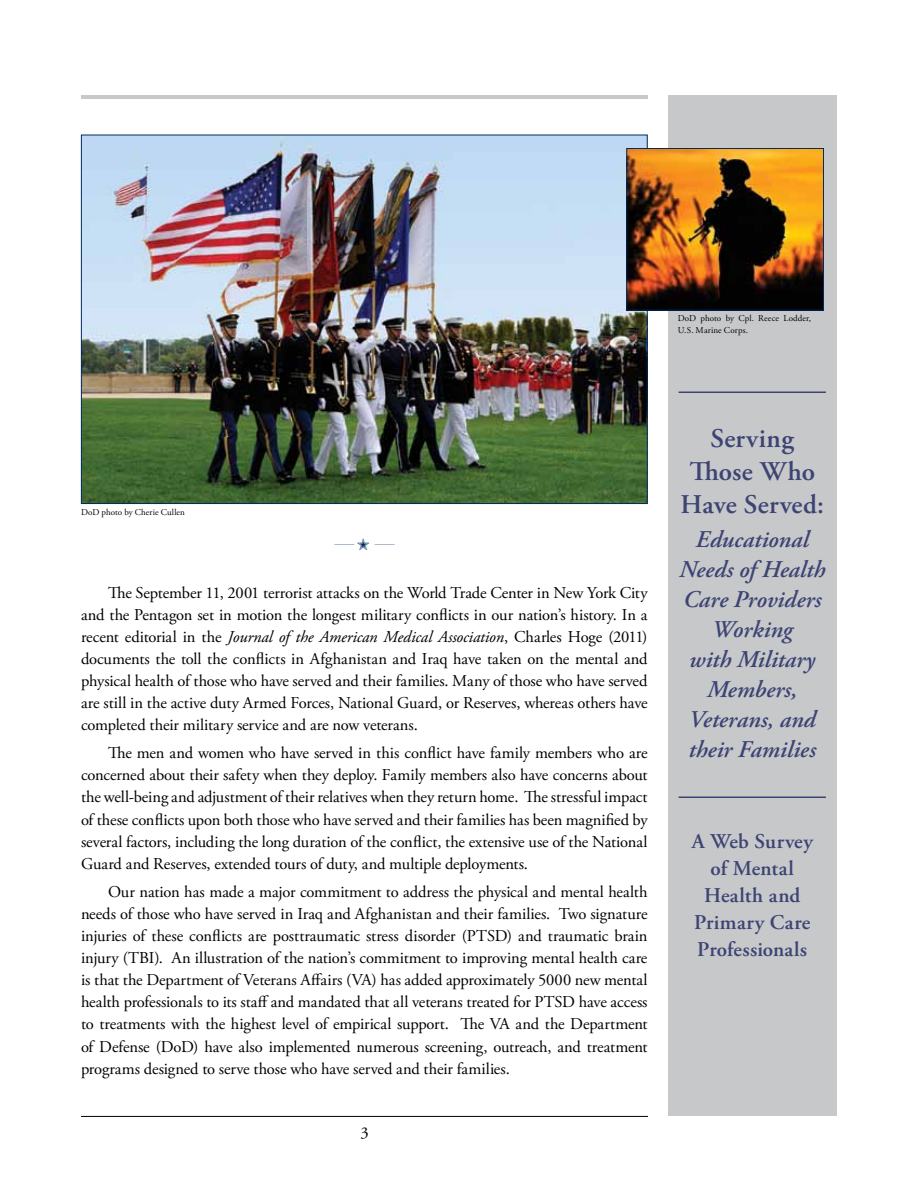
<style>
.page{position:relative;width:918px;height:1188px;background:#fff}
.page>*{position:absolute;margin:0;border:0;box-sizing:border-box;transform-origin:0 0}
.pull_quote_medium{font:600 27px/33px "Adobe Garamond Pro";letter-spacing:.015em;color:#3d4474;text-align:center}
.pull_quote_16{font:italic 600 24px/30px "Adobe Garamond Pro";color:#3d4474;text-align:center}
.Pull_quote_small{font:600 21px/27px "Adobe Garamond Pro";letter-spacing:.015em;color:#3d4474;text-align:center}
.Body_text{font:16.5px/22px "Adobe Garamond Pro";letter-spacing:-.01em;color:#000;text-align:justify}
.Star{font:200 9.6px "Verlag";color:#002c60}
.credit_lines{font:9px/12px "Adobe Garamond Pro";letter-spacing:.01em;color:#000}
.s1{font-style:italic}
</style>
<div class="page">
<hr style="left:81px;top:1116px;width:567px;height:1px;background:#000">
<hr style="left:81px;top:95px;width:567px;height:3px;background:#c7c8ca">
<div style="left:668px;top:95px;width:168px;height:1021px;background:#c7c8ca"></div>
<img style="left:83px;top:137px;width:563px;height:365px">
<img style="left:628px;top:150px;width:194px;height:159px">
<div style="left:626px;top:148px;width:198px;height:163px;border:1px solid #002c60"></div>
<hr style="left:679px;top:391px;width:147px;height:2px;background:#3d4474">
<hr style="left:679px;top:796px;width:147px;height:2px;background:#3d4474">
<p class="credit_lines" style="left:678px;top:313px;width:135px">DoD photo by Cpl. Reece Lodder,<br>U.S. Marine Corps.</p>
<p class="credit_lines" style="left:81px;top:507px;width:105px">DoD photo by Cherie Cullen</p>
<p class="Star" style="left:335px;top:534px;width:62px">____ ____</p>
<p class="Body_text" style="left:81px;top:582px;width:568px;text-indent:27px">The September 11, 2001 terrorist attacks on the World Trade Center in New York City and the Pentagon set in motion the longest military conflicts in our nation’s history. In a recent editorial in the <span class="s1">Journal of the American Medical Association</span>, Charles Hoge (2011) documents the toll the conflicts in Afghanistan and Iraq have taken on the mental and physical health of those who have served and their families. Many of those who have served are still in the active duty Armed Forces, National Guard, or Reserves, whereas others have completed their military service and are now veterans.</p>
<p class="Body_text" style="left:81px;top:743px;width:568px;text-indent:27px">The men and women who have served in this conflict have family members who are concerned about their safety when they deploy. Family members also have concerns about the well-being and adjustment of their relatives when they return home. The stressful impact of these conflicts upon both those who have served and their families has been magnified by several factors, including the long duration of the conflict, the extensive use of the National Guard and Reserves, extended tours of duty, and multiple deployments.</p>
<p class="Body_text" style="left:81px;top:881px;width:568px;text-indent:27px">Our nation has made a major commitment to address the physical and mental health needs of those who have served in Iraq and Afghanistan and their families. Two signature injuries of these conflicts are posttraumatic stress disorder (PTSD) and traumatic brain injury (TBI). An illustration of the nation’s commitment to improving mental health care is that the Department of Veterans Affairs (VA) has added approximately 5000 new mental health professionals to its staff and mandated that all veterans treated for PTSD have access to treatments with the highest level of empirical support. The VA and the Department of Defense (DoD) have also implemented numerous screening, outreach, and treatment programs designed to serve those who have served and their families.</p>
<p class="Body_text" style="left:360px;top:1123px;width:10px">3</p>
<p class="pull_quote_medium" style="left:680px;top:422px;width:145px">Serving<br>Those Who<br>Have Served:</p>
<p class="pull_quote_16" style="left:679px;top:526px;width:148px">Educational<br>Needs of Health<br>Care Providers<br>Working<br>with Military<br>Members,<br>Veterans, and their Families</p>
<p class="Pull_quote_small" style="left:692px;top:828px;width:123px">A Web Survey of Mental<br>Health and<br>Primary Care<br>Professionals</p>
</div>
